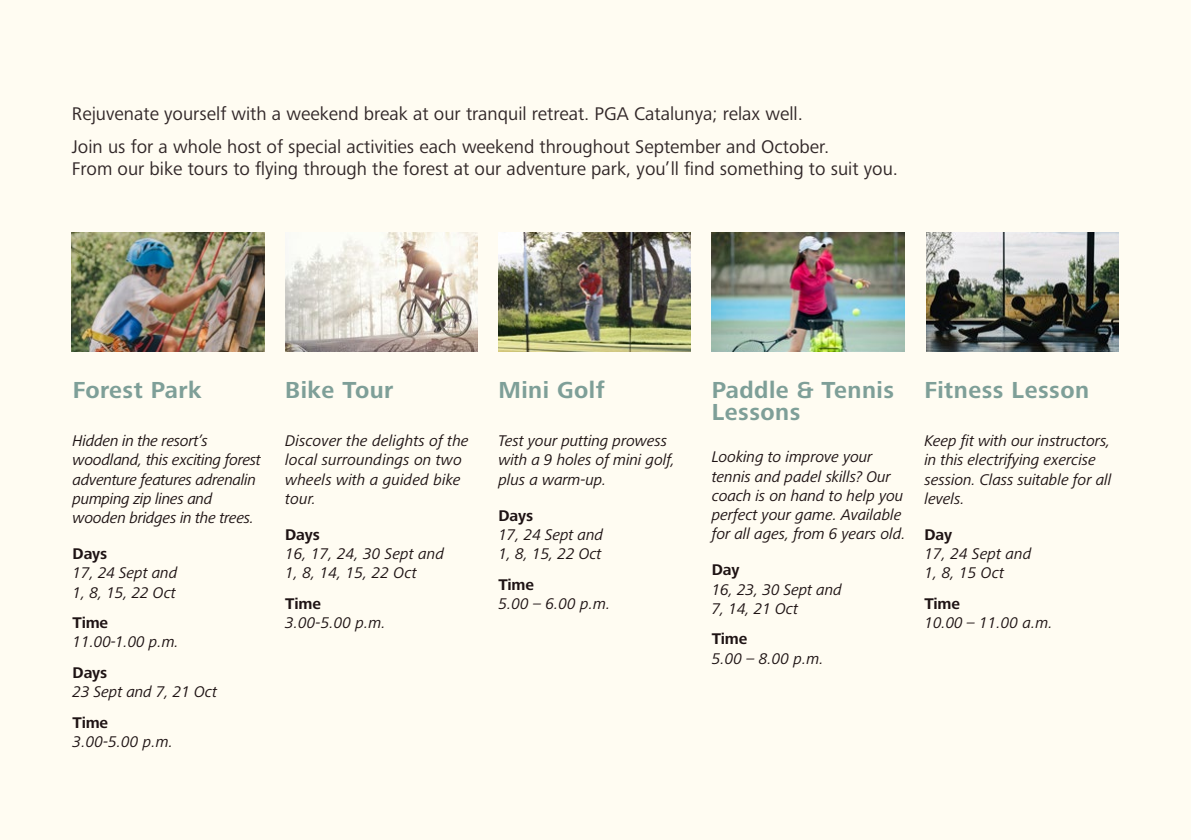
<style>
.page{position:relative;width:1191px;height:840px;background:#fff}
.page>*{position:absolute;margin:0;border:0;box-sizing:border-box;transform-origin:0 0}
.t1{font:700 24px/22px "Frutiger Next Pro";letter-spacing:.02em;color:#7e9f98}
.t2{font:19px/33.4px "Frutiger Next Pro";color:#312728}
.t3{font:italic 16px/19.2px "Frutiger Next Pro";letter-spacing:-.01em;color:#1e1314}
.t4{font:700 16px "Frutiger Next Pro";letter-spacing:-.01em;color:#1e1314}
</style>
<div class="page">
<div style="left:0;top:0;width:1191px;height:839px;background:#fffcf2"></div>
<img style="left:498px;top:232px;width:193px;height:119px">
<img style="left:926px;top:232px;width:192px;height:119px">
<img style="left:285px;top:232px;width:193px;height:119px">
<img style="left:72px;top:232px;width:192px;height:119px">
<img style="left:711px;top:232px;width:193px;height:119px">
<p class="t2" style="left:72px;top:97px;width:759px">Rejuvenate yourself with a weekend break at our tranquil retreat. PGA Catalunya; relax well.<br>Join us for a whole host of special activities each weekend throughout September and October.</p>
<p class="t2" style="left:72px;top:152px;width:827px">From our bike tours to flying through the forest at our adventure park, you’ll find something to suit you.</p>
<h1 class="t1" style="left:285px;top:378px;width:110px">Bike Tour</h1>
<h1 class="t1" style="left:498px;top:378px;width:108px">Mini Golf</h1>
<h1 class="t1" style="left:711px;top:378px;width:184px">Paddle &amp; Tennis<br>Lessons</h1>
<h1 class="t1" style="left:73px;top:378px;width:131px">Forest Park</h1>
<h1 class="t1" style="left:924px;top:378px;width:166px">Fitness Lesson</h1>
<p class="t3" style="left:285px;top:431px;width:185px">Discover the delights of the local surroundings on two wheels with a guided bike tour.</p>
<p class="t4" style="left:285px;top:525px;width:36px">Days</p>
<p class="t3" style="left:285px;top:544px;width:161px">16, 17, 24, 30 Sept and<br>1, 8, 14, 15, 22 Oct</p>
<p class="t4" style="left:285px;top:594px;width:37px">Time</p>
<p class="t3" style="left:285px;top:613px;width:102px">3.00-5.00 p.m.</p>
<p class="t3" style="left:924px;top:431px;width:189px">Keep fit with our instructors, in this electrifying exercise session. Class suitable for all levels.</p>
<p class="t4" style="left:924px;top:525px;width:29px">Day</p>
<p class="t3" style="left:924px;top:544px;width:109px">17, 24 Sept and<br>1, 8, 15 Oct</p>
<p class="t4" style="left:924px;top:594px;width:37px">Time</p>
<p class="t3" style="left:924px;top:613px;width:130px">10.00 – 11.00 a.m.</p>
<p class="t3" style="left:73px;top:431px;width:190px">Hidden in the resort’s woodland, this exciting forest adventure features adrenalin pumping zip lines and wooden bridges in the trees.</p>
<p class="t4" style="left:73px;top:544px;width:36px">Days</p>
<p class="t3" style="left:73px;top:563px;width:106px">17, 24 Sept and<br>1, 8, 15, 22 Oct</p>
<p class="t4" style="left:73px;top:613px;width:37px">Time</p>
<p class="t3" style="left:73px;top:632px;width:108px">11.00-1.00 p.m.</p>
<p class="t4" style="left:73px;top:663px;width:36px">Days</p>
<p class="t3" style="left:73px;top:682px;width:146px">23 Sept and 7, 21 Oct</p>
<p class="t4" style="left:73px;top:713px;width:37px">Time</p>
<p class="t3" style="left:73px;top:731px;width:102px">3.00-5.00 p.m.</p>
<p class="t3" style="left:498px;top:431px;width:178px">Test your putting prowess with a 9 holes of mini golf, plus a warm-up.</p>
<p class="t4" style="left:498px;top:506px;width:36px">Days</p>
<p class="t3" style="left:498px;top:525px;width:106px">17, 24 Sept and<br>1, 8, 15, 22 Oct</p>
<p class="t4" style="left:498px;top:575px;width:37px">Time</p>
<p class="t3" style="left:498px;top:593px;width:114px">5.00 – 6.00 p.m.</p>
<p class="t3" style="left:711px;top:447px;width:195px">Looking to improve your tennis and padel skills? Our coach is on hand to help you perfect your game. Available for all ages, from 6 years old.</p>
<p class="t4" style="left:711px;top:560px;width:29px">Day</p>
<p class="t3" style="left:711px;top:579px;width:132px">16, 23, 30 Sept and<br>7, 14, 21 Oct</p>
<p class="t4" style="left:711px;top:629px;width:37px">Time</p>
<p class="t3" style="left:711px;top:648px;width:114px">5.00 – 8.00 p.m.</p>
</div>
